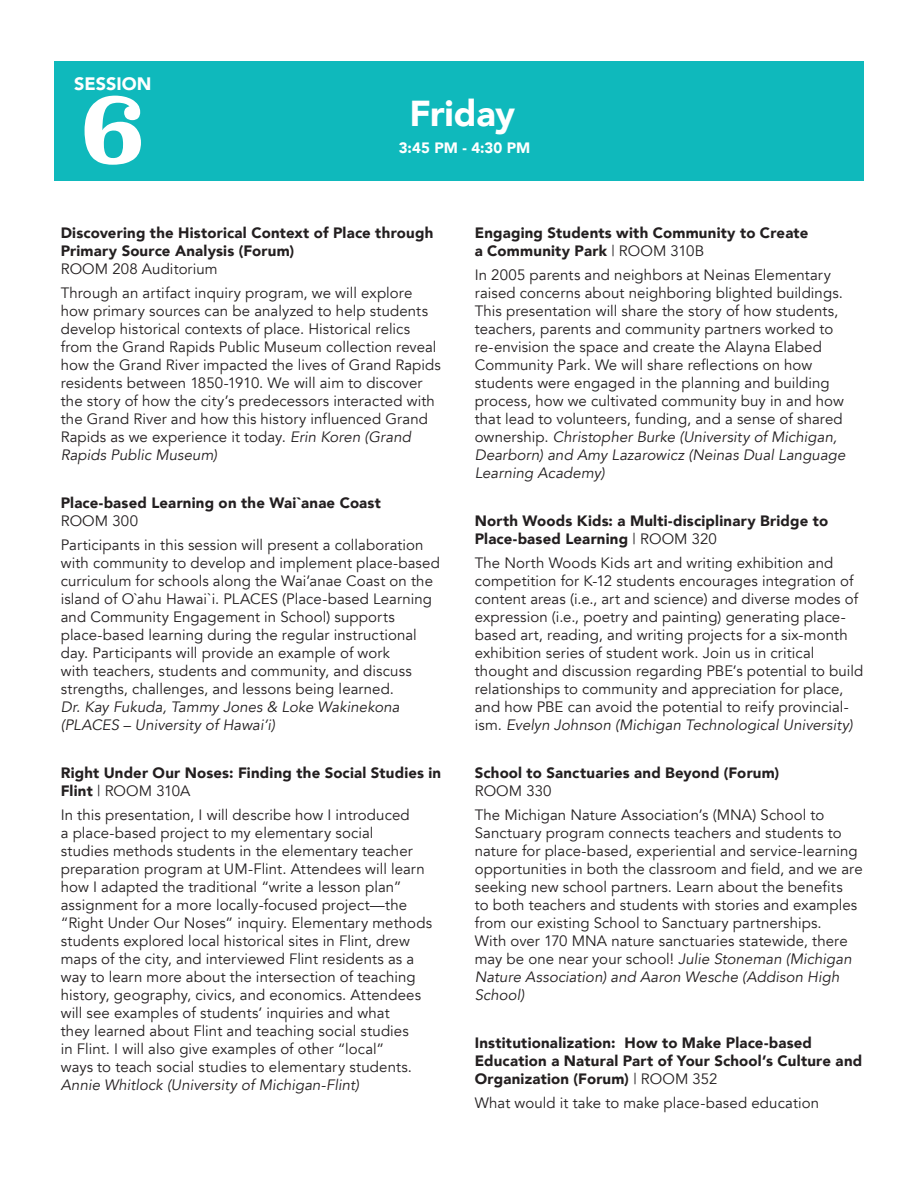
<style>
.page{position:relative;width:918px;height:1188px;background:#fff}
.page>*{position:absolute;margin:0;border:0;box-sizing:border-box;transform-origin:0 0}
.t1{font:700 99px "Superclarendon";color:#fff}
.t2{font:900 36px "Avenir";letter-spacing:-.005em;color:#fff}
.t3{font:900 18px "Avenir";color:#fff}
.t4{font:15px/18px "Avenir";letter-spacing:.005em;color:#231f20}
.t5{font:900 15px/18px "Avenir";letter-spacing:.015em;color:#231f20}
.t6{font:italic 15px/18px "Avenir";letter-spacing:.005em;color:#231f20}
.t7{font:900 15px "Avenir";color:#fff}
.s1{font-style:italic}
.s2{font-weight:400}
</style>
<div class="page">
<div style="left:54px;top:61px;width:810px;height:120px;background:#0fb9bc"></div>
<p class="t3" style="left:74px;top:68px;width:79px">SESSION</p>
<h1 class="t1" style="left:79px;top:53px;width:69px">6</h1>
<h2 class="t2" style="left:410px;top:82px;width:107px">Friday</h2>
<p class="t7" style="left:399px;top:134px;width:133px">3:45 PM - 4:30 PM</p>
<p class="t5" style="left:61px;top:224px;width:374px">Discovering the Historical Context of Place through<br>Primary Source Analysis (Forum)</p>
<p class="t4" style="left:61px;top:257px;width:353px;line-height:24px">ROOM 208 Auditorium<br>Through an artifact inquiry program, we will explore</p>
<p class="t4" style="left:61px;top:302px;width:382px">how primary sources can be analyzed to help students develop historical contexts of place. Historical relics from the Grand Rapids Public Museum collection reveal how the Grand River impacted the lives of Grand Rapids residents between 1850-1910. We will aim to discover the story of how the city’s predecessors interacted with the Grand River and how this history influenced Grand Rapids as we experience it today. <span class="s1">Erin Koren (Grand Rapids Public Museum)</span></p>
<p class="t5" style="left:61px;top:494px;width:322px">Place-based Learning on the Wai`anae Coast</p>
<p class="t4" style="left:61px;top:509px;width:364px;line-height:24px">ROOM 300<br>Participants in this session will present a collaboration</p>
<p class="t4" style="left:61px;top:554px;width:381px">with community to develop and implement place-based curriculum for schools along the Wai’anae Coast on the island of O`ahu Hawai`i. PLACES (Place-based Learning and Community Engagement in School) supports place-based learning during the regular instructional day. Participants will provide an example of work<br>with teachers, students and community, and discuss strengths, challenges, and lessons being learned.</p>
<p class="t6" style="left:61px;top:698px;width:340px">Dr. Kay Fukuda, Tammy Jones &amp; Loke Wakinekona (PLACES – University of Hawai’i)</p>
<p class="t5" style="left:61px;top:764px;width:382px">Right Under Our Noses: Finding the Social Studies in<br>Flint <span class="s2">| ROOM 310A</span></p>
<p class="t4" style="left:61px;top:806px;width:373px">In this presentation, I will describe how I introduced<br>a place-based project to my elementary social<br>studies methods students in the elementary teacher preparation program at UM-Flint. Attendees will learn how I adapted the traditional “write a lesson plan” assignment for a more locally-focused project—the “Right Under Our Noses” inquiry. Elementary methods students explored local historical sites in Flint, drew maps of the city, and interviewed Flint residents as a way to learn more about the intersection of teaching history, geography, civics, and economics. Attendees will see examples of students’ inquiries and what<br>they learned about Flint and teaching social studies<br>in Flint. I will also give examples of other “local”<br>ways to teach social studies to elementary students.</p>
<p class="t6" style="left:61px;top:1076px;width:300px">Annie Whitlock (University of Michigan-Flint)</p>
<p class="t5" style="left:475px;top:224px;width:335px">Engaging Students with Community to Create a Community Park <span class="s2">| ROOM 310B</span></p>
<p class="t4" style="left:475px;top:266px;width:372px">In 2005 parents and neighbors at Neinas Elementary raised concerns about neighboring blighted buildings.<br>This presentation will share the story of how students, teachers, parents and community partners worked to re-envision the space and create the Alayna Elabed Community Park. We will share reflections on how students were engaged in the planning and building process, how we cultivated community buy in and how that lead to volunteers, funding, and a sense of shared ownership. <span class="s1">Christopher Burke (University of Michigan, Dearborn) and Amy Lazarowicz (Neinas Dual Language Learning Academy)</span></p>
<p class="t5" style="left:475px;top:512px;width:355px">North Woods Kids: a Multi-disciplinary Bridge to<br>Place-based Learning <span class="s2">| ROOM 320</span></p>
<p class="t4" style="left:475px;top:554px;width:390px">The North Woods Kids art and writing exhibition and competition for K-12 students encourages integration of content areas (i.e., art and science) and diverse modes of expression (i.e., poetry and painting) generating place&shy;based art, reading, and writing projects for a six-month exhibition series of student work. Join us in critical thought and discussion regarding PBE’s potential to build relationships to community and appreciation for place, and how PBE can avoid the potential to reify provincial&shy;ism. <span class="s1">Evelyn Johnson (Michigan Technological University)</span></p>
<p class="t5" style="left:475px;top:764px;width:306px">School to Sanctuaries and Beyond (Forum)</p>
<p class="t4" style="left:475px;top:779px;width:351px;line-height:24px">ROOM 330<br>The Michigan Nature Association’s (MNA) School to</p>
<p class="t4" style="left:475px;top:824px;width:389px">Sanctuary program connects teachers and students to nature for place-based, experiential and service-learning opportunities in both the classroom and field, and we are seeking new school partners. Learn about the benefits<br>to both teachers and students with stories and examples from our existing School to Sanctuary partnerships.<br>With over 170 MNA nature sanctuaries statewide, there may be one near your school! <span class="s1">Julie Stoneman (Michigan Nature Association) and Aaron Wesche (Addison High School)</span></p>
<p class="t5" style="left:475px;top:1034px;width:389px">Institutionalization: How to Make Place-based<br>Education a Natural Part of Your School’s Culture and<br>Organization (Forum) <span class="s2">| ROOM 352</span></p>
<p class="t4" style="left:475px;top:1094px;width:346px">What would it take to make place-based education</p>
</div>
